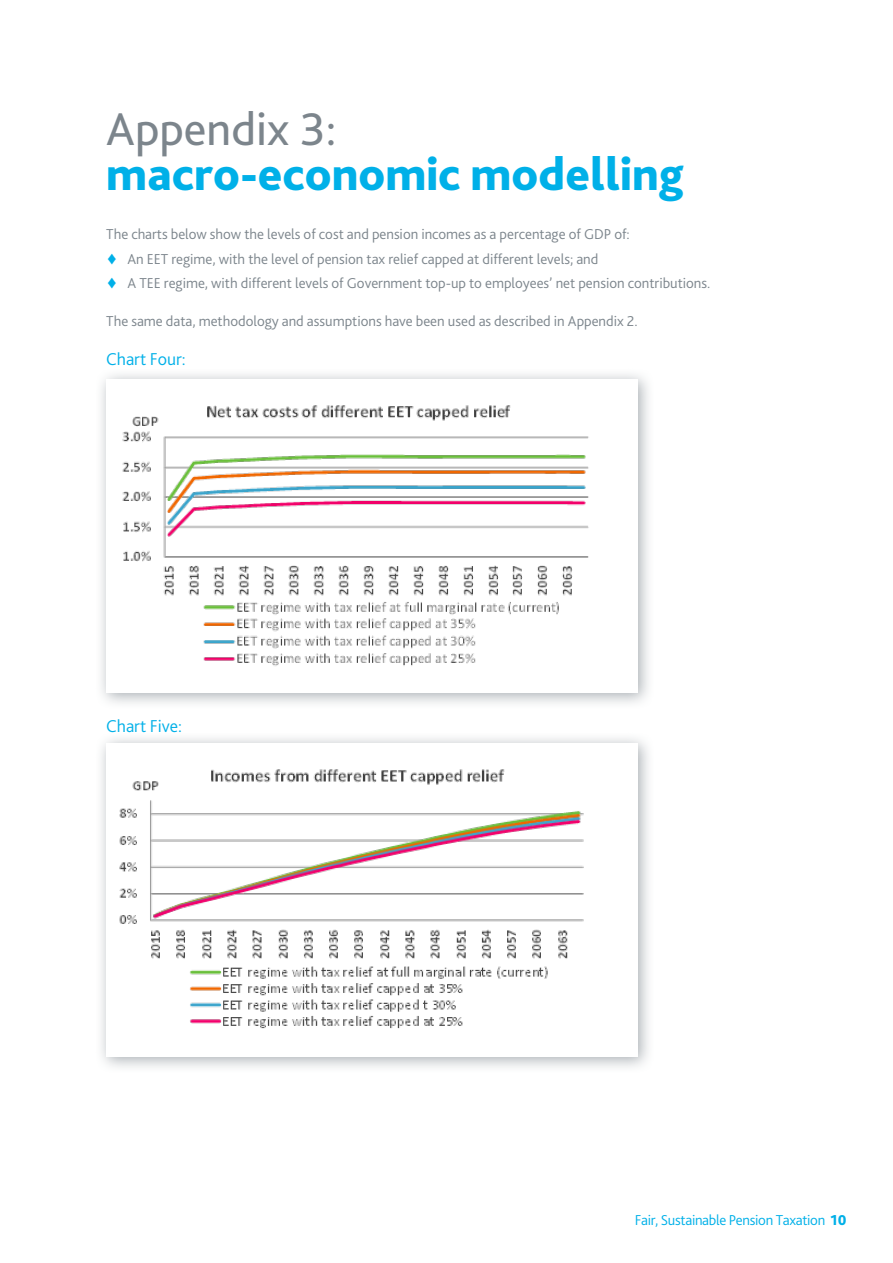
<style>
.page{position:relative;width:893px;height:1263px;background:#fff}
.page>*{position:absolute;margin:0;border:0;box-sizing:border-box;transform-origin:0 0}
.heading_blue{font:800 48px/45px "Bliss 2";color:#00b0e8}
.Subhead_blue{font:300 18px "Bliss 2";color:#00b0e8}
.Body_text{font:300 15px "Bliss 2";color:#7c858c}
.Body_text-2{font:300 15px "Bliss 2";letter-spacing:-.02em;color:#00b0e8}
.s1{font-weight:400;color:#7c858c}
.s2{font-weight:800}
</style>
<div class="page">
<div style="left:95px;top:732px;width:560px;height:342px;background:#7c858c;opacity:.65"></div>
<div style="left:106px;top:743px;width:532px;height:314px;background:#fff"></div>
<div style="left:95px;top:368px;width:560px;height:342px;background:#7c858c;opacity:.65"></div>
<div style="left:106px;top:379px;width:532px;height:313px;background:#fff"></div>
<img style="left:122px;top:405px;width:467px;height:261px">
<img style="left:119px;top:769px;width:465px;height:260px">
<p class="heading_blue" style="left:106px;top:106px;width:579px"><span class="s1">Appendix 3: </span>macro-economic modelling</p>
<p class="Body_text" style="left:106px;top:225px;width:525px">The charts below show the levels of cost and pension incomes as a percentage of GDP of:</p>
<p class="Body_text" style="left:128px;top:249px;width:472px">An EET regime, with the level of pension tax relief capped at different levels; and</p>
<p class="Body_text" style="left:128px;top:274px;width:584px">A TEE regime, with different levels of Government top-up to employees’ net pension contributions.</p>
<p class="Body_text" style="left:106px;top:311px;width:533px">The same data, methodology and assumptions have been used as described in Appendix 2.</p>
<p class="Subhead_blue" style="left:106px;top:348px;width:81px">Chart Four:</p>
<p class="Subhead_blue" style="left:106px;top:715px;width:77px">Chart Five:</p>
<p class="Body_text-2" style="left:635px;top:1211px;width:213px">Fair, Sustainable Pension Taxation <span class="s2">10</span></p>
</div>
